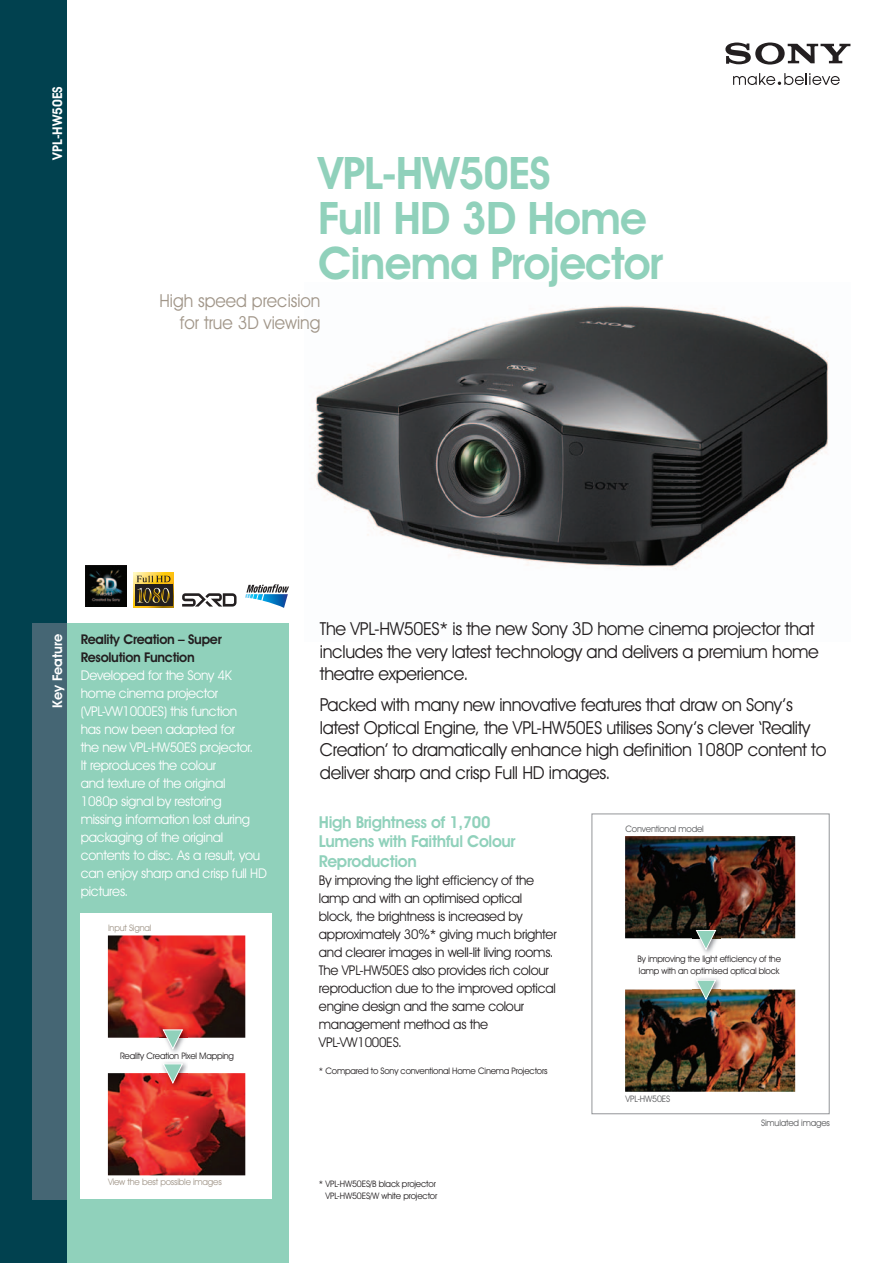
<style>
.page{position:relative;width:893px;height:1263px;background:#fff}
.page>*{position:absolute;margin:0;border:0;box-sizing:border-box;transform-origin:0 0}
.t1{font:600 45px/45px "Avant Garde IT Cby BT";letter-spacing:-.02em;color:#90d1bb}
.t2{font:18px/22.5px "Avant Garde IT Cby BT";letter-spacing:-.02em;color:#231f20}
.t3{font:18px/22.5px "Avant Garde IT Cby BT";color:#a19689;text-align:right;scale:.95 1}
.t4{font:600 16.5px/19.5px "Avant Garde IT Cby BT";letter-spacing:-.02em;color:#90d1bb}
.t5{font:13.5px/18px "Avant Garde IT Cby BT";letter-spacing:-.02em;color:#231f20}
.t6{font:13.5px/18px "Avant Garde IT Cby BT";letter-spacing:-.02em;color:#fff}
.t7{font:600 13.5px/18px "Avant Garde IT Cby BT";letter-spacing:-.02em;color:#231f20}
.t8{font:600 13.5px "Avant Garde IT Cby BT";color:#fff}
.t9{font:9px/12px "Avant Garde IT Cby BT";letter-spacing:-.02em;color:#231f20}
.t10{font:9px "Avant Garde IT Cby BT";letter-spacing:-.02em;color:#57585a}
.t11{font:9px "Avant Garde IT Cby BT";letter-spacing:-.02em;color:#a19689}
</style>
<div class="page">
<img style="left:314px;top:306px;width:515px;height:264px">
<svg style="left:733px;top:73px;width:107px;height:12px"></svg>
<svg style="left:725px;top:43px;width:125px;height:22px"></svg>
<div style="left:65px;top:623px;width:223px;height:640px;background:#90d1bb"></div>
<div style="left:0;top:0;width:67px;height:1263px;background:#01414f"></div>
<div style="left:32px;top:623px;width:35px;height:576px;background:#456674"></div>
<div style="left:80px;top:914px;width:192px;height:285px;background:#fff"></div>
<div style="left:591px;top:813px;width:239px;height:301px;border:1px solid #939598"></div>
<img style="left:108px;top:935px;width:137px;height:103px">
<img style="left:108px;top:1073px;width:137px;height:102px">
<img style="left:160px;top:1026px;width:28px;height:27px">
<svg style="left:162px;top:1029px;width:21px;height:21px"></svg>
<img style="left:160px;top:1062px;width:28px;height:27px">
<svg style="left:162px;top:1063px;width:21px;height:21px"></svg>
<img style="left:625px;top:836px;width:170px;height:102px">
<img style="left:625px;top:989px;width:170px;height:103px">
<img style="left:693px;top:927px;width:28px;height:27px">
<svg style="left:695px;top:930px;width:22px;height:20px"></svg>
<img style="left:693px;top:978px;width:28px;height:27px">
<svg style="left:695px;top:979px;width:22px;height:21px"></svg>
<svg style="left:245px;top:584px;width:44px;height:24px"></svg>
<img style="left:85px;top:566px;width:41px;height:41px">
<svg style="left:134px;top:573px;width:40px;height:34px"></svg>
<div style="left:135px;top:585px;width:38px;height:21px;background:#231f20"></div>
<svg style="left:137px;top:588px;width:33px;height:15px"></svg>
<svg style="left:137px;top:576px;width:33px;height:6px"></svg>
<svg style="left:182px;top:593px;width:55px;height:13px"></svg>
<p class="t8" style="left:49px;top:160px;width:75px;rotate:-90deg">VPL-HW50ES</p>
<h1 class="t1" style="left:318px;top:150px;width:346px">VPL-HW50ES<br>Full HD 3D Home<br>Cinema Projector</h1>
<p class="t3" style="left:160px;top:289px;width:171px">High speed precision for true 3D viewing</p>
<p class="t8" style="left:49px;top:707px;width:75px;rotate:-90deg">Key Feature</p>
<p class="t7" style="left:81px;top:630px;width:142px">Reality Creation – Super<br>Resolution Function</p>
<p class="t6" style="left:81px;top:666px;width:188px">Developed for the Sony 4K home cinema projector (VPL-VW1000ES) this function<br>has now been adapted for<br>the new VPL-HW50ES projector.<br>It reproduces the colour<br>and texture of the original<br>1080p signal by restoring<br>missing information lost during packaging of the original contents to disc. As a result, you can enjoy sharp and crisp full HD pictures.</p>
<p class="t11" style="left:108px;top:922px;width:45px">Input Signal</p>
<p class="t9" style="left:120px;top:1049px;width:116px">Reality Creation Pixel Mapping</p>
<p class="t11" style="left:108px;top:1176px;width:115px">View the best possible images</p>
<p class="t2" style="left:320px;top:618px;width:500px">The VPL-HW50ES* is the new Sony 3D home cinema projector that includes the very latest technology and delivers a premium home theatre experience.</p>
<p class="t2" style="left:320px;top:694px;width:508px">Packed with many new innovative features that draw on Sony’s latest Optical Engine, the VPL-HW50ES utilises Sony’s clever ‘Reality Creation’ to dramatically enhance high definition 1080P content to deliver sharp and crisp Full HD images.</p>
<p class="t4" style="left:319px;top:812px;width:198px">High Brightness of 1,700<br>Lumens with Faithful Colour<br>Reproduction</p>
<p class="t5" style="left:319px;top:871px;width:239px">By improving the light efficiency of the lamp and with an optimised optical block, the brightness is increased by approximately 30%* giving much brighter and clearer images in well-lit living rooms.<br>The VPL-HW50ES also provides rich colour reproduction due to the improved optical engine design and the same colour management method as the VPL-VW1000ES.</p>
<p class="t9" style="left:319px;top:1064px;width:230px">* Compared to Sony conventional Home Cinema Projectors</p>
<p class="t10" style="left:625px;top:823px;width:80px">Conventional model</p>
<p class="t9" style="left:637px;top:953px;width:145px">By improving the light efficiency of the lamp with an optimised optical block</p>
<p class="t9" style="left:319px;top:1178px;width:120px;text-align:right">* VPL-HW50ES/B black projector<br>VPL-HW50ES/W white projector</p>
<p class="t10" style="left:625px;top:1093px;width:46px">VPL-HW50ES</p>
<p class="t10" style="left:761px;top:1117px;width:70px">Simulated images</p>
</div>
